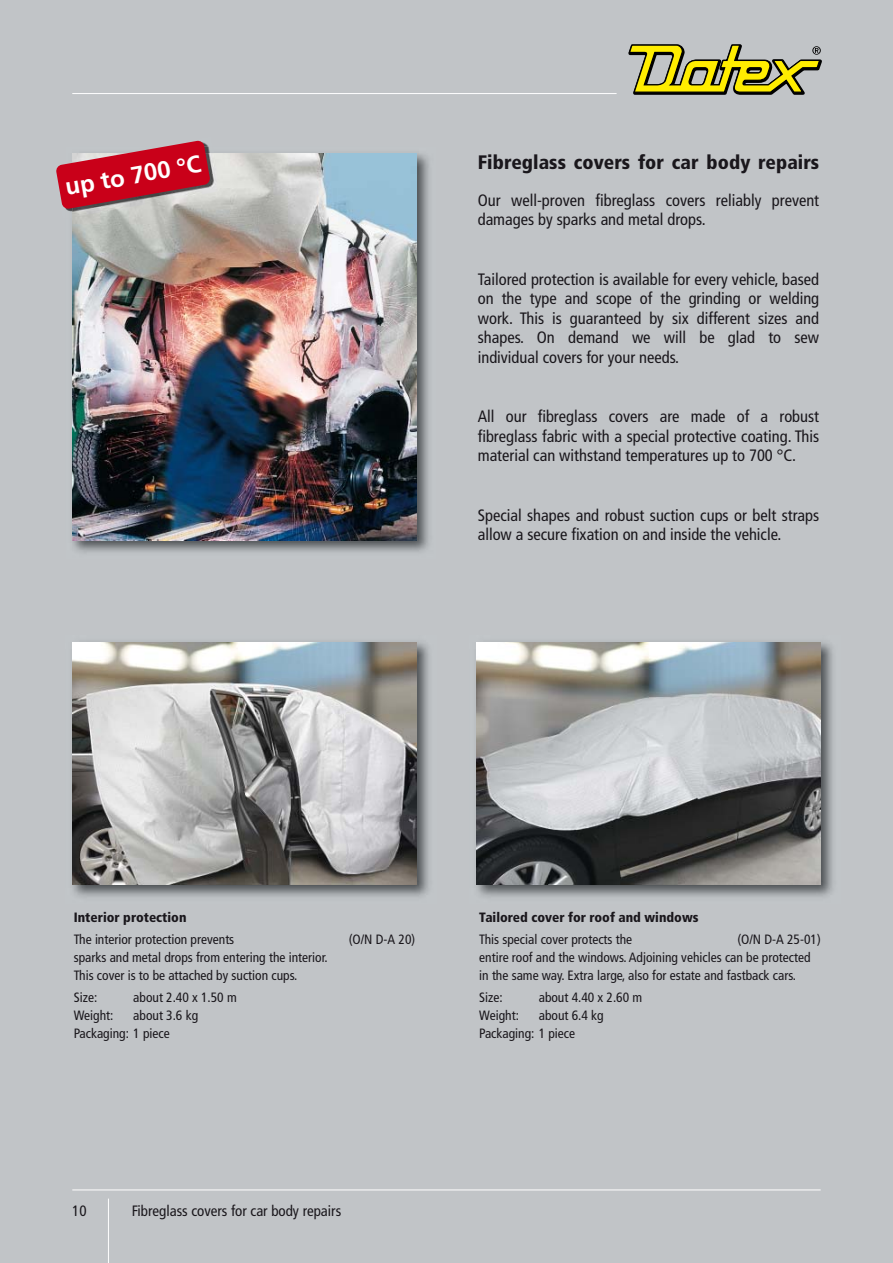
<style>
.page{position:relative;width:893px;height:1263px;background:#c1c4c7}
.page>*{position:absolute;margin:0;border:0;box-sizing:border-box;transform-origin:0 0}
.t1{font:700 24px "Frutiger";color:#fff}
.t2{font:900 condensed 19.5px "Frutiger";letter-spacing:.005em;color:#1a171c}
.t3{font:condensed 16.5px/19.5px "Frutiger";color:#1a171c}
.t4{font:condensed 15px "Frutiger";color:#1a171c}
.t5{font:condensed 13.5px/18px "Frutiger";color:#1a171c}
.t6{font:900 condensed 13.5px "Frutiger";color:#1a171c}
</style>
<div class="page">
<hr style="left:72px;top:1190px;width:749px;height:1px;background:#fff">
<hr style="left:108px;top:1198px;width:1px;height:65px;background:#fff">
<hr style="left:72px;top:93px;width:545px;height:1px;background:#fff">
<svg style="left:628px;top:44px;width:194px;height:51px"></svg>
<img style="left:72px;top:153px;width:357px;height:400px">
<img style="left:72px;top:153px;width:345px;height:387px">
<img style="left:66px;top:209px;width:6px;height:3px">
<img style="left:72px;top:153px;width:148px;height:64px">
<svg style="left:56px;top:140px;width:154px;height:69px"></svg>
<img style="left:476px;top:642px;width:357px;height:255px">
<img style="left:476px;top:642px;width:345px;height:242px">
<img style="left:72px;top:642px;width:357px;height:255px">
<img style="left:72px;top:642px;width:345px;height:242px">
<h1 class="t1" style="left:64px;top:178px;width:139px;rotate:-10deg">up to 700 °C</h1>
<p class="t2" style="left:478px;top:155px;width:343px">Fibreglass covers for car body repairs</p>
<p class="t3" style="left:478px;top:192px;width:343px">Our well-proven fibreglass covers reliably prevent damages by sparks and metal drops.</p>
<p class="t3" style="left:478px;top:270px;width:343px;text-align:justify">Tailored protection is available for every vehicle, based on the type and scope of the grinding or welding work. This is guaranteed by six different sizes and shapes. On demand we will be glad to sew individual covers for your needs.</p>
<p class="t3" style="left:478px;top:408px;width:343px;text-align:justify">All our fibreglass covers are made of a robust fibreglass fabric with a special protective coating. This material can withstand temperatures up to 700 °C.</p>
<p class="t3" style="left:478px;top:506px;width:343px">Special shapes and robust suction cups or belt straps allow a secure fixation on and inside the vehicle.</p>
<p class="t6" style="left:74px;top:911px;width:114px">Interior protection</p>
<p class="t5" style="left:74px;top:931px;width:162px">The interior protection prevents</p>
<p class="t5" style="left:349px;top:931px;width:68px">(O/N D-A 20)</p>
<p class="t5" style="left:74px;top:949px;width:255px">sparks and metal drops from entering the interior.<br>This cover is to be attached by suction cups.</p>
<p class="t5" style="left:74px;top:989px;width:25px">Size:</p>
<p class="t5" style="left:133px;top:989px;width:105px">about 2.40 x 1.50 m</p>
<p class="t5" style="left:74px;top:1007px;width:41px">Weight:</p>
<p class="t5" style="left:74px;top:1007px;width:126px;text-indent:60px">about 3.6 kg<br>Packaging: 1 piece</p>
<p class="t6" style="left:479px;top:911px;width:221px">Tailored cover for roof and windows</p>
<p class="t5" style="left:479px;top:931px;width:155px">This special cover protects the</p>
<p class="t5" style="left:479px;top:931px;width:343px;text-indent:258px">(O/N D-A 25-01) entire roof and the windows. Adjoining vehicles can be protected in the same way. Extra large, also for estate and fastback cars.</p>
<p class="t5" style="left:479px;top:989px;width:25px">Size:</p>
<p class="t5" style="left:539px;top:989px;width:105px">about 4.40 x 2.60 m</p>
<p class="t5" style="left:479px;top:1007px;width:41px">Weight:</p>
<p class="t5" style="left:479px;top:1007px;width:126px;text-indent:60px">about 6.4 kg<br>Packaging: 1 piece</p>
<p class="t4" style="left:72px;top:1205px;width:16px">10</p>
<p class="t4" style="left:132px;top:1205px;width:211px">Fibreglass covers for car body repairs</p>
</div>
